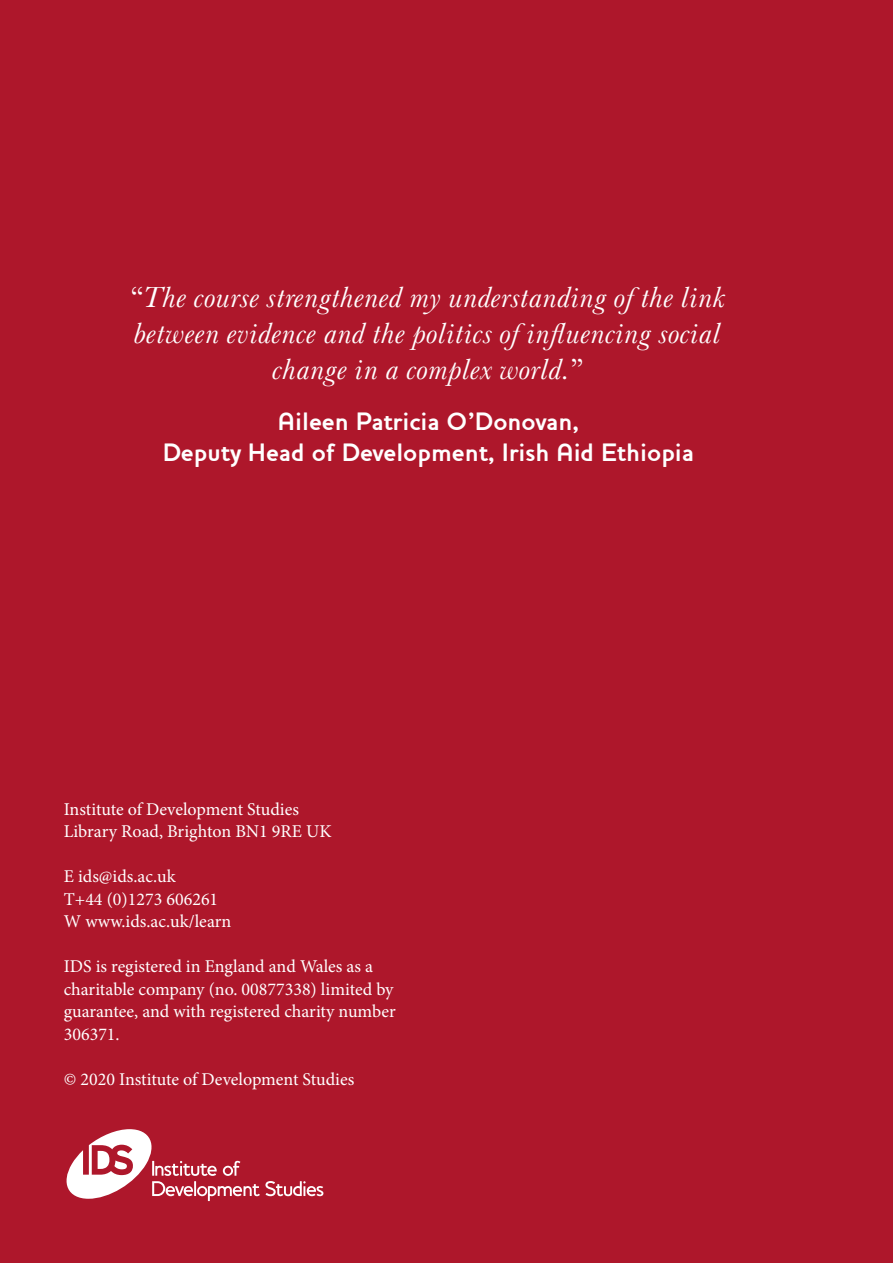
<style>
.page{position:relative;width:893px;height:1263px;background:#ae172b}
.page>*{position:absolute;margin:0;border:0;box-sizing:border-box;transform-origin:0 0}
.t1{font:italic 30px/36px "Baskerville No 2 BT";color:#fff;text-align:center}
.t2{font:700 25.5px/30.6px "Houschka";color:#fff;text-align:center}
.t3{font:18px "Minion Pro";color:#fff}
.s1{font-style:normal}
</style>
<div class="page">
<svg style="left:66px;top:1129px;width:257px;height:72px"></svg>
<p class="t1" style="left:130px;top:278px;width:598px"><span class="s1">“</span>The course strengthened my understanding of the link between evidence and the politics of influencing social change in a complex world.<span class="s1">”</span></p>
<p class="t2" style="left:163px;top:406px;width:533px">Aileen Patricia O’Donovan,<br>Deputy Head of Development, Irish Aid Ethiopia</p>
<p class="t3" style="left:64px;top:797px;width:237px">Institute of Development Studies</p>
<p class="t3" style="left:64px;top:819px;width:269px">Library Road, Brighton BN1 9RE UK</p>
<p class="t3" style="left:64px;top:864px;width:113px">E ids@ids.ac.uk</p>
<p class="t3" style="left:64px;top:887px;width:156px">T+44 (0)1273 606261</p>
<p class="t3" style="left:64px;top:909px;width:169px">W www.ids.ac.uk/learn</p>
<p class="t3" style="left:64px;top:954px;width:311px">IDS is registered in England and Wales as a</p>
<p class="t3" style="left:64px;top:977px;width:331px">charitable company (no. 00877338) limited by</p>
<p class="t3" style="left:64px;top:999px;width:333px">guarantee, and with registered charity number</p>
<p class="t3" style="left:64px;top:1022px;width:57px">306371.</p>
<p class="t3" style="left:64px;top:1067px;width:292px">© 2020 Institute of Development Studies</p>
</div>
